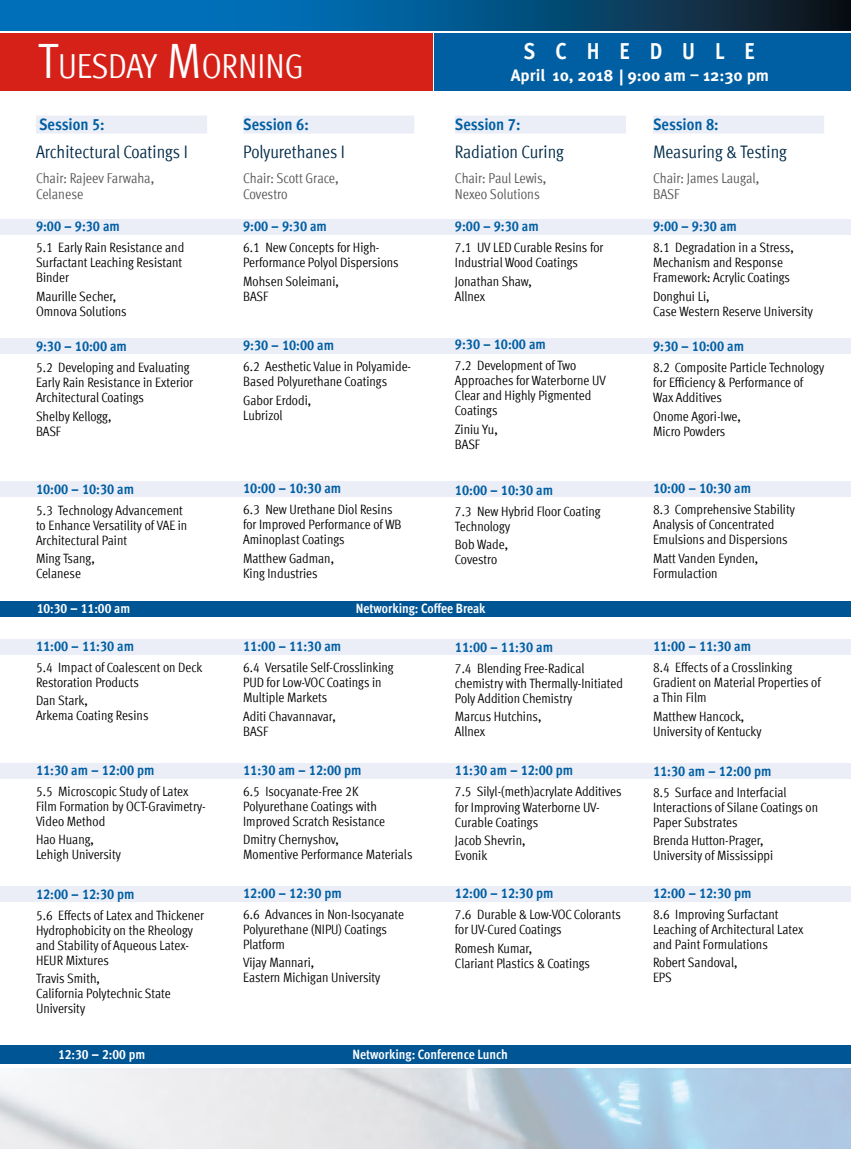
<style>
.page{position:relative;width:851px;height:1149px;background:#fff}
.page>*{position:absolute;margin:0;border:0;box-sizing:border-box;transform-origin:0 0}
.t1{font:condensed 34.65px "Meta Offc";letter-spacing:-.005em;color:#fff}
.t2{font:700 condensed 23.1px "Meta Offc";letter-spacing:.865em;color:#fff}
.t3{font:condensed 18px "Meta Offc";letter-spacing:-.005em;color:#002a48}
.t4{font:700 condensed 16.5px "Meta Offc";color:#005ea2}
.t5{font:700 16.5px "Meta Hebrew";color:#fff}
.t6{font:700 condensed 14.25px "Meta Offc";color:#005ea2}
.t7{font:condensed 14.25px/15.8px "Meta Offc";letter-spacing:-.005em;color:#565656}
.t8{font:condensed 13.5px/15px "Meta Offc";color:#000}
.t9{font:700 condensed 13.5px "Meta Offc";color:#fff}
.s1{font-size:49.5px}
.s2{font-size:14.25px}
</style>
<div class="page">
<div style="left:0;top:219px;width:850px;height:15px;background:#ebeef7"></div>
<div style="left:1px;top:338px;width:849px;height:15px;background:#ebeef7"></div>
<div style="left:0;top:481px;width:850px;height:16px;background:#ebeef7"></div>
<div style="left:0;top:885px;width:850px;height:16px;background:#ebeef7"></div>
<div style="left:0;top:639px;width:850px;height:15px;background:#ebeef7"></div>
<div style="left:0;top:762px;width:850px;height:16px;background:#ebeef7"></div>
<div style="left:36px;top:115px;width:171px;height:18px;background:#ebeef7"></div>
<div style="left:243px;top:115px;width:171px;height:18px;background:#ebeef7"></div>
<div style="left:455px;top:115px;width:171px;height:18px;background:#ebeef7"></div>
<div style="left:653px;top:115px;width:171px;height:18px;background:#ebeef7"></div>
<div style="left:0;top:601px;width:850px;height:15px;background:#005595"></div>
<div style="left:434px;top:33px;width:416px;height:57px;background:#005ea2"></div>
<div style="left:0;top:33px;width:432px;height:58px;background:#d62119"></div>
<img style="left:0;top:1068px;width:850px;height:80px">
<div style="left:0;top:1045px;width:850px;height:18px;background:#005595"></div>
<svg style="left:0;top:0;width:850px;height:31px;background:#045385"></svg>
<h1 class="t1" style="left:38px;top:46px;width:267px"><span class="s1">T</span>UESDAY <span class="s1">M</span>ORNING</h1>
<h2 class="t2" style="left:523px;top:38px;width:233px">SCHEDULE</h2>
<p class="t5" style="left:510px;top:64px;width:260px">April 10, 2018 | 9:00 am – 12:30 pm</p>
<p class="t4" style="left:39px;top:114px;width:67px">Session 5:</p>
<h3 class="t3" style="left:36px;top:142px;width:153px">Architectural Coatings I</h3>
<p class="t7" style="left:36px;top:170px;width:120px">Chair: Rajeev Farwaha,<br>Celanese</p>
<p class="t6" style="left:36px;top:218px;width:85px">9:00 – 9:30 am</p>
<p class="t8" style="left:36px;top:240px;width:150px">5.1 Early Rain Resistance and<br>Surfactant Leaching Resistant<br>Binder</p>
<p class="t8" style="left:36px;top:288px;width:92px">Maurille Secher,<br>Omnova Solutions</p>
<p class="t6" style="left:36px;top:338px;width:92px">9:30 – 10:00 am</p>
<p class="t8" style="left:36px;top:360px;width:159px">5.2 Developing and Evaluating<br>Early Rain Resistance in Exterior<br>Architectural Coatings</p>
<p class="t8" style="left:36px;top:408px;width:77px">Shelby Kellogg,<br>BASF</p>
<p class="t6" style="left:36px;top:480px;width:100px">10:00 – 10:30 am</p>
<p class="t8" style="left:36px;top:503px;width:153px">5.3 Technology Advancement to Enhance Versatility of VAE in<br>Architectural Paint</p>
<p class="t8" style="left:36px;top:551px;width:60px">Ming Tsang,<br>Celanese</p>
<p class="t4" style="left:243px;top:114px;width:67px">Session 6:</p>
<h3 class="t3" style="left:243px;top:142px;width:103px">Polyurethanes I</h3>
<p class="t7" style="left:243px;top:170px;width:97px">Chair: Scott Grace,<br>Covestro</p>
<p class="t6" style="left:243px;top:218px;width:85px">9:00 – 9:30 am</p>
<p class="t8" style="left:243px;top:240px;width:157px">6.1 New Concepts for High-<br>Performance Polyol Dispersions</p>
<p class="t8" style="left:243px;top:273px;width:97px">Mohsen Soleimani,<br>BASF</p>
<p class="t6" style="left:243px;top:337px;width:92px">9:30 – 10:00 am</p>
<p class="t8" style="left:243px;top:359px;width:169px">6.2 Aesthetic Value in Polyamide-<br>Based Polyurethane Coatings</p>
<p class="t8" style="left:243px;top:392px;width:70px">Gabor Erdodi,<br>Lubrizol</p>
<p class="t6" style="left:243px;top:479px;width:100px">10:00 – 10:30 am</p>
<p class="t8" style="left:243px;top:502px;width:160px">6.3 New Urethane Diol Resins for Improved Performance of WB<br>Aminoplast Coatings</p>
<p class="t8" style="left:243px;top:550px;width:92px">Matthew Gadman,<br>King Industries</p>
<p class="t4" style="left:455px;top:114px;width:67px">Session 7:</p>
<h3 class="t3" style="left:455px;top:142px;width:111px">Radiation Curing</h3>
<p class="t7" style="left:455px;top:170px;width:93px">Chair: Paul Lewis,<br>Nexeo Solutions</p>
<p class="t6" style="left:455px;top:218px;width:85px">9:00 – 9:30 am</p>
<p class="t8" style="left:455px;top:240px;width:150px">7.1 UV LED Curable Resins for<br>Industrial Wood Coatings</p>
<p class="t8" style="left:455px;top:273px;width:78px">Jonathan Shaw,<br>Allnex</p>
<p class="t6" style="left:455px;top:336px;width:92px">9:30 – 10:00 am</p>
<p class="t8" style="left:455px;top:358px;width:152px">7.2 Development of Two<br>Approaches for Waterborne UV<br>Clear and Highly Pigmented<br>Coatings</p>
<p class="t8" style="left:455px;top:422px;width:44px">Ziniu Yu,<br>BASF</p>
<p class="t6" style="left:455px;top:481px;width:100px">10:00 – 10:30 am</p>
<p class="t8" style="left:455px;top:503px;width:147px">7.3 New Hybrid Floor Coating<br>Technology</p>
<p class="t8" style="left:455px;top:537px;width:55px">Bob Wade,<br>Covestro</p>
<p class="t9" style="left:37px;top:600px;width:95px">10:30 <span class="s2">–</span> 11:00 am</p>
<p class="t9" style="left:356px;top:600px;width:131px">Networking: Coffee Break</p>
<p class="t6" style="left:36px;top:637px;width:100px">11:00 – 11:30 am</p>
<p class="t8" style="left:36px;top:659px;width:168px">5.4 Impact of Coalescent on Deck<br>Restoration Products</p>
<p class="t8" style="left:36px;top:693px;width:114px">Dan Stark,<br>Arkema Coating Resins</p>
<p class="t6" style="left:36px;top:761px;width:120px">11:30 am – 12:00 pm</p>
<p class="t8" style="left:36px;top:783px;width:171px">5.5 Microscopic Study of Latex<br>Film Formation by OCT-Gravimetry-<br>Video Method</p>
<p class="t8" style="left:36px;top:831px;width:86px">Hao Huang,<br>Lehigh University</p>
<p class="t6" style="left:36px;top:885px;width:100px">12:00 – 12:30 pm</p>
<p class="t8" style="left:36px;top:907px;width:170px">5.6 Effects of Latex and Thickener<br>Hydrophobicity on the Rheology and Stability of Aqueous Latex-<br>HEUR Mixtures</p>
<p class="t8" style="left:36px;top:970px;width:136px">Travis Smith,<br>California Polytechnic State<br>University</p>
<p class="t6" style="left:243px;top:637px;width:100px">11:00 – 11:30 am</p>
<p class="t8" style="left:243px;top:660px;width:152px">6.4 Versatile Self-Crosslinking<br>PUD for Low-VOC Coatings in<br>Multiple Markets</p>
<p class="t8" style="left:243px;top:708px;width:94px">Aditi Chavannavar,<br>BASF</p>
<p class="t6" style="left:243px;top:761px;width:120px">11:30 am – 12:00 pm</p>
<p class="t8" style="left:243px;top:783px;width:143px">6.5 Isocyanate-Free 2K<br>Polyurethane Coatings with<br>Improved Scratch Resistance</p>
<p class="t8" style="left:243px;top:832px;width:171px">Dmitry Chernyshov,<br>Momentive Performance Materials</p>
<p class="t6" style="left:243px;top:883px;width:100px">12:00 – 12:30 pm</p>
<p class="t8" style="left:243px;top:906px;width:162px">6.6 Advances in Non-Isocyanate<br>Polyurethane (NIPU) Coatings<br>Platform</p>
<p class="t8" style="left:243px;top:954px;width:139px">Vijay Mannari,<br>Eastern Michigan University</p>
<p class="t6" style="left:455px;top:638px;width:100px">11:00 – 11:30 am</p>
<p class="t8" style="left:455px;top:660px;width:170px">7.4 Blending Free-Radical chemistry with Thermally-Initiated<br>Poly Addition Chemistry</p>
<p class="t8" style="left:455px;top:709px;width:88px">Marcus Hutchins,<br>Allnex</p>
<p class="t6" style="left:455px;top:762px;width:120px">11:30 am – 12:00 pm</p>
<p class="t8" style="left:455px;top:784px;width:168px">7.5 Silyl-(meth)acrylate Additives for Improving Waterborne UV-<br>Curable Coatings</p>
<p class="t8" style="left:455px;top:832px;width:72px">Jacob Shevrin,<br>Evonik</p>
<p class="t6" style="left:455px;top:884px;width:100px">12:00 – 12:30 pm</p>
<p class="t8" style="left:455px;top:907px;width:167px">7.6 Durable &amp; Low-VOC Colorants for UV-Cured Coatings</p>
<p class="t8" style="left:455px;top:940px;width:137px">Romesh Kumar,<br>Clariant Plastics &amp; Coatings</p>
<p class="t9" style="left:58px;top:1046px;width:89px">12:30 <span class="s2">–</span> 2:00 pm</p>
<p class="t9" style="left:352px;top:1046px;width:157px">Networking: Conference Lunch</p>
<p class="t4" style="left:653px;top:114px;width:67px">Session 8:</p>
<h3 class="t3" style="left:653px;top:142px;width:135px">Measuring &amp; Testing</h3>
<p class="t7" style="left:653px;top:170px;width:108px">Chair: James Laugal,<br>BASF</p>
<p class="t6" style="left:653px;top:218px;width:85px">9:00 – 9:30 am</p>
<p class="t8" style="left:653px;top:240px;width:142px">8.1 Degradation in a Stress,<br>Mechanism and Response<br>Framework: Acrylic Coatings</p>
<p class="t8" style="left:653px;top:288px;width:161px">Donghui Li,<br>Case Western Reserve University</p>
<p class="t6" style="left:653px;top:338px;width:92px">9:30 – 10:00 am</p>
<p class="t8" style="left:653px;top:360px;width:173px">8.2 Composite Particle Technology for Efficiency &amp; Performance of<br>Wax Additives</p>
<p class="t8" style="left:653px;top:408px;width:89px">Onome Agori-Iwe,<br>Micro Powders</p>
<p class="t6" style="left:653px;top:480px;width:100px">10:00 – 10:30 am</p>
<p class="t8" style="left:653px;top:502px;width:143px">8.3 Comprehensive Stability<br>Analysis of Concentrated<br>Emulsions and Dispersions</p>
<p class="t8" style="left:653px;top:550px;width:107px">Matt Vanden Eynden,<br>Formulaction</p>
<p class="t6" style="left:653px;top:637px;width:100px">11:00 – 11:30 am</p>
<p class="t8" style="left:653px;top:660px;width:169px">8.4 Effects of a Crosslinking<br>Gradient on Material Properties of a Thin Film</p>
<p class="t8" style="left:653px;top:708px;width:110px">Matthew Hancock,<br>University of Kentucky</p>
<p class="t6" style="left:653px;top:762px;width:120px">11:30 am – 12:00 pm</p>
<p class="t8" style="left:653px;top:784px;width:167px">8.5 Surface and Interfacial<br>Interactions of Silane Coatings on<br>Paper Substrates</p>
<p class="t8" style="left:653px;top:832px;width:122px">Brenda Hutton-Prager,<br>University of Mississippi</p>
<p class="t6" style="left:653px;top:884px;width:100px">12:00 – 12:30 pm</p>
<p class="t8" style="left:653px;top:906px;width:152px">8.6 Improving Surfactant<br>Leaching of Architectural Latex and Paint Formulations</p>
<p class="t8" style="left:653px;top:954px;width:86px">Robert Sandoval,<br>EPS</p>
</div>
